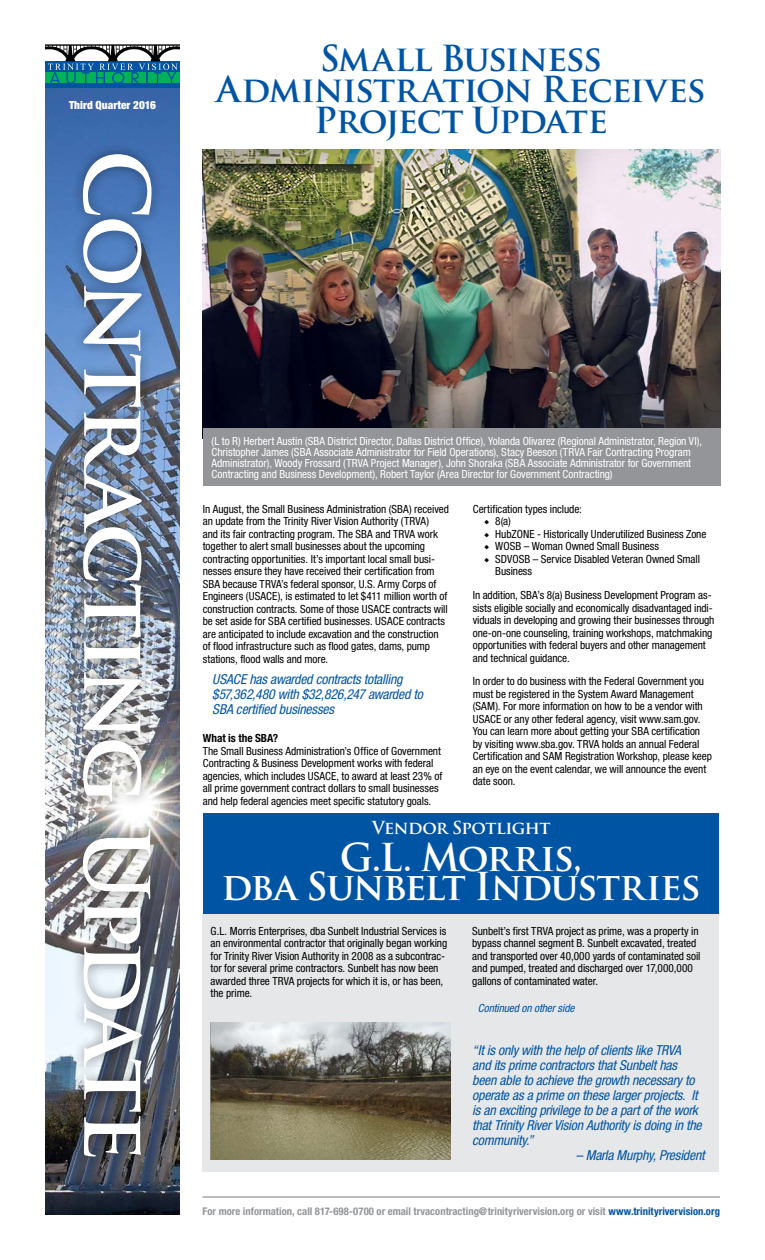
<style>
.page{position:relative;width:765px;height:1260px;background:#fff}
.page>*{position:absolute;margin:0;border:0;box-sizing:border-box;transform-origin:0 0}
.t1{font:700 87.5px "Trajan Pro";letter-spacing:-.04em;color:#fff}
.t2{font:700 37.5px/28.8px "Trajan Pro";letter-spacing:-.035em;color:#fff;text-align:center}
.t3{font:700 35px/31.2px "Trajan Pro";letter-spacing:-.035em;color:#0054a4;text-align:center}
.t4{font:700 17.5px "Trajan Pro";letter-spacing:-.025em;color:#fff}
.t5{font:italic condensed 13.75px/15px "Helvetica Neue LT Std";letter-spacing:-.015em;color:#0054a4}
.t6{font:condensed 11.25px/12.5px "Helvetica Neue LT Std";letter-spacing:-.005em;color:#000}
.t7{font:condensed 11.25px/11.2px "Helvetica Neue LT Std";letter-spacing:-.005em;color:#fff}
.t8{font:italic condensed 11.25px "Helvetica Neue LT Std";letter-spacing:-.01em;color:#0054a4}
.t9{font:900 condensed 11.25px "Helvetica Neue LT Std";color:#fff}
.t10{font:700 condensed 11.25px "Helvetica Neue LT Std";color:#000}
.t11{font:700 condensed 10.62px "Helvetica Neue LT Std";color:#939598}
.s1{font-family:"Minion Pro";font-stretch:normal}
.s2{color:#0054a4}
</style>
<div class="page">
<div style="left:203px;top:814px;width:516px;height:100px;background:#0054a4"></div>
<div style="left:202px;top:914px;width:517px;height:258px;background:#e6e7e8"></div>
<img style="left:45px;top:88px;width:135px;height:1127px">
<div style="left:71px;top:142px;width:92px;height:1027px;background:#000;opacity:.45"></div>
<hr style="left:202px;top:1196px;width:518px;height:2px;background:#939598">
<hr style="left:45px;top:84px;width:135px;height:4px;background:#0054a4">
<svg style="left:45px;top:44px;width:135px;height:40px"></svg>
<img style="left:203px;top:149px;width:517px;height:279px">
<img style="left:211px;top:1023px;width:239px;height:136px">
<div style="left:203px;top:428px;width:517px;height:58px;background:#939598"></div>
<p class="t9" style="left:69px;top:99px;width:88px">Third Quarter 2016</p>
<h1 class="t1" style="left:171px;top:149px;width:1014px;rotate:90deg">Contracting Update</h1>
<h3 class="t3" style="left:216px;top:43px;width:491px">Small Business<br>Administration Receives<br>Project Update</h3>
<p class="t7" style="left:212px;top:435px;width:492px">(L to R) Herbert Austin (SBA District Director, Dallas District Office), Yolanda Olivarez (Regional Administrator, Region VI), Christopher James (SBA Associate Administrator for Field Operations), Stacy Beeson (TRVA Fair Contracting Program Administrator), Woody Frossard (TRVA Project Manager), John Shoraka (SBA Associate Administrator for Government Contracting and Business Development), Robert Taylor (Area Director for Government Contracting)</p>
<p class="t6" style="left:203px;top:503px;width:248px">In August, the Small Business Administration (SBA) received an update from the Trinity River Vision Authority (TRVA)<br>and its fair contracting program. The SBA and TRVA work together to alert small businesses about the upcoming contracting opportunities. It’s important local small busi&shy;nesses ensure they have received their certification from SBA because TRVA’s federal sponsor, U.S. Army Corps of Engineers (USACE), is estimated to let $411 million worth of construction contracts. Some of those USACE contracts will be set aside for SBA certified businesses. USACE contracts are anticipated to include excavation and the construction of flood infrastructure such as flood gates, dams, pump stations, flood walls and more.</p>
<p class="t5" style="left:212px;top:672px;width:212px">USACE has awarded contracts totalling $57,362,480 with $32,826,247 awarded to<br>SBA certified businesses</p>
<p class="t10" style="left:203px;top:731px;width:77px">What is the SBA?</p>
<p class="t6" style="left:203px;top:744px;width:241px">The Small Business Administration’s Office of Government Contracting &amp; Business Development works with federal agencies, which includes USACE, to award at least 23% of all prime government contract dollars to small businesses and help federal agencies meet specific statutory goals.</p>
<p class="t6" style="left:473px;top:503px;width:111px">Certification types include:</p>
<p class="t6" style="left:484px;top:515px;width:28px"><span class="s1">◆</span> 8(a)</p>
<p class="t6" style="left:484px;top:528px;width:224px"><span class="s1">◆</span> HubZONE - Historically Underutilized Business Zone</p>
<p class="t6" style="left:484px;top:540px;width:177px"><span class="s1">◆</span> WOSB – Woman Owned Small Business</p>
<p class="t6" style="left:495px;top:553px;width:206px;text-indent:-11px"><span class="s1">◆</span> SDVOSB – Service Disabled Veteran Owned Small<br>Business</p>
<p class="t6" style="left:473px;top:589px;width:243px">In addition, SBA’s 8(a) Business Development Program as&shy;sists eligible socially and economically disadvantaged indi&shy;viduals in developing and growing their businesses through one-on-one counseling, training workshops, matchmaking opportunities with federal buyers and other management and technical guidance.</p>
<p class="t6" style="left:473px;top:675px;width:241px">In order to do business with the Federal Government you must be registered in the System Award Management (SAM). For more information on how to be a vendor with USACE or any other federal agency, visit www.sam.gov.<br>You can learn more about getting your SBA certification by visiting www.sba.gov. TRVA holds an annual Federal Certification and SAM Registration Workshop, please keep an eye on the event calendar, we will announce the event date soon.</p>
<h3 class="t4" style="left:372px;top:817px;width:180px">Vendor Spotlight</h3>
<h2 class="t2" style="left:221px;top:844px;width:481px">G.L. Morris,<br>dba Sunbelt Industries</h2>
<p class="t6" style="left:211px;top:925px;width:238px">G.L. Morris Enterprises, dba Sunbelt Industrial Services is an environmental contractor that originally began working for Trinity River Vision Authority in 2008 as a subcontrac&shy;tor for several prime contractors. Sunbelt has now been awarded three TRVA projects for which it is, or has been, the prime.</p>
<p class="t6" style="left:472px;top:925px;width:230px">Sunbelt’s first TRVA project as prime, was a property in bypass channel segment B. Sunbelt excavated, treated and transported over 40,000 yards of contaminated soil and pumped, treated and discharged over 17,000,000 gallons of contaminated water.</p>
<p class="t8" style="left:478px;top:1002px;width:98px">Continued on other side</p>
<p class="t5" style="left:472px;top:1042px;width:231px">“It is only with the help of clients like TRVA and its prime contractors that Sunbelt has been able to achieve the growth necessary to operate as a prime on these larger projects. It is an exciting privilege to be a part of the work that Trinity River Vision Authority is doing in the community.”</p>
<p class="t5" style="left:576px;top:1148px;width:130px">– Marla Murphy, President</p>
<p class="t11" style="left:202px;top:1204px;width:519px">For more information, call 817-698-0700 or email trvacontracting@trinityrivervision.org or visit <span class="s2">www.trinityrivervision.org</span></p>
</div>
